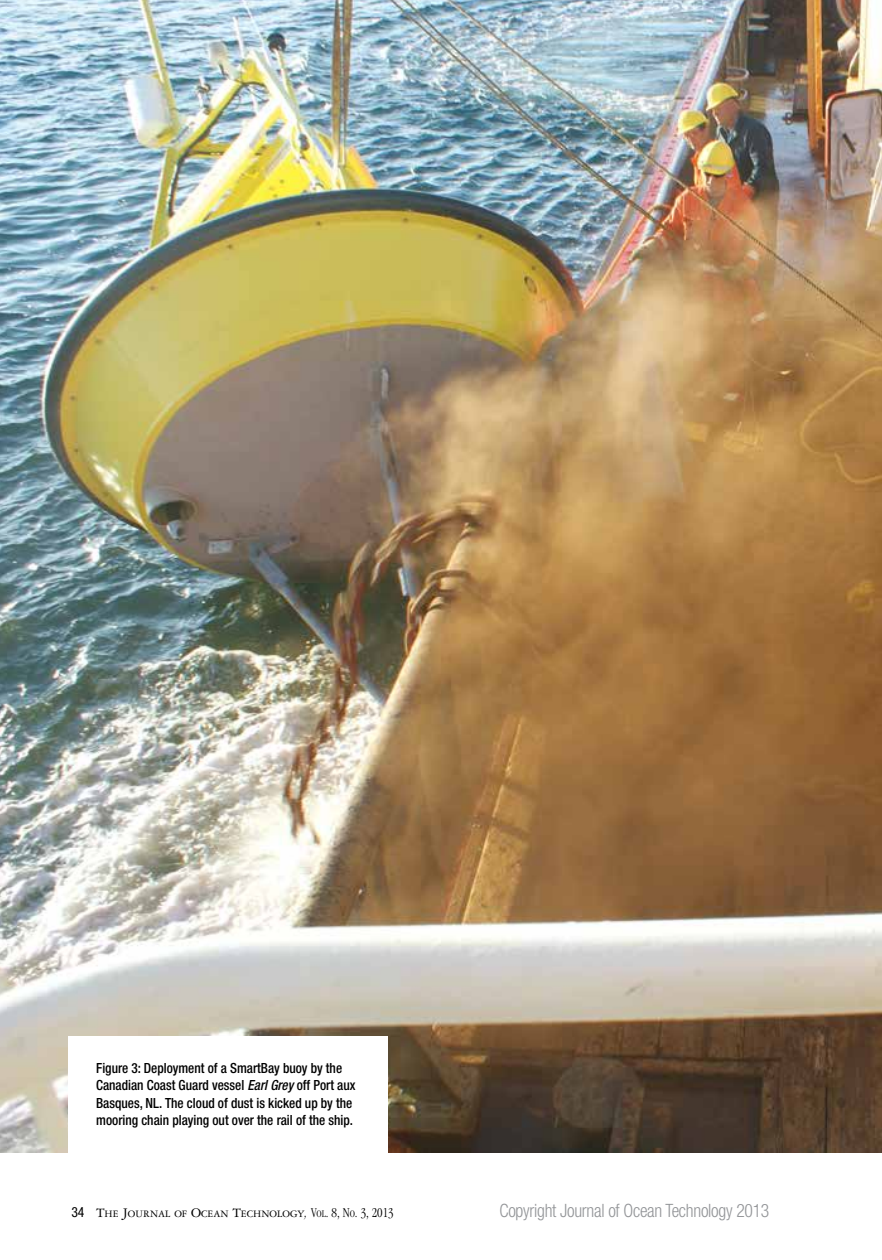
<style>
.page{position:relative;width:882px;height:1260px;background:#fff}
.page>*{position:absolute;margin:0;border:0;box-sizing:border-box;transform-origin:0 0}
.t1{font:300 condensed 18.38px "Helvetica Neue";letter-spacing:-.015em;color:#939598;scale:.96 1}
.t2{font:500 condensed 14px/17.5px "Helvetica Neue";color:#000;scale:.95 1}
.t3{font:10.5px "Garamond Three";color:#000}
.s1{font-style:italic}
.s2{font-family:"Helvetica Neue";font-stretch:condensed;font-size:14px}
.s3{font-size:14px}
.s4{font-family:"Garamond";font-weight:300;font-style:italic;font-stretch:condensed;font-size:14px}
.s5{font-family:"Garamond";font-weight:300;font-stretch:condensed;font-size:14px}
.s6{font-family:"Garamond";font-weight:300;font-stretch:condensed}
</style>
<div class="page">
<img style="left:0;top:0;width:882px;height:1152px">
<div style="left:68px;top:1036px;width:320px;height:131px;background:#fff"></div>
<p class="t2" style="left:96px;top:1059px;width:274px">Figure 3: Deployment of a SmartBay buoy by the Canadian Coast Guard vessel <span class="s1">Earl Grey</span> off Port aux Basques, NL. The cloud of dust is kicked up by the mooring chain playing out over the rail of the ship.</p>
<p class="t3" style="left:71px;top:1208px;width:324px"><span class="s2">34</span> <span class="s3">T</span>HE <span class="s3">J</span>OURNAL OF <span class="s3">O</span>CEAN <span class="s3">T</span>ECHNOLOGY<span class="s4">,</span> <span class="s5">V</span><span class="s6">ol</span><span class="s5">. 8, N</span><span class="s6">o</span><span class="s5">. 3, 2013</span></p>
<h1 class="t1" style="left:500px;top:1200px;width:283px">Copyright Journal of Ocean Technology 2013</h1>
</div>
